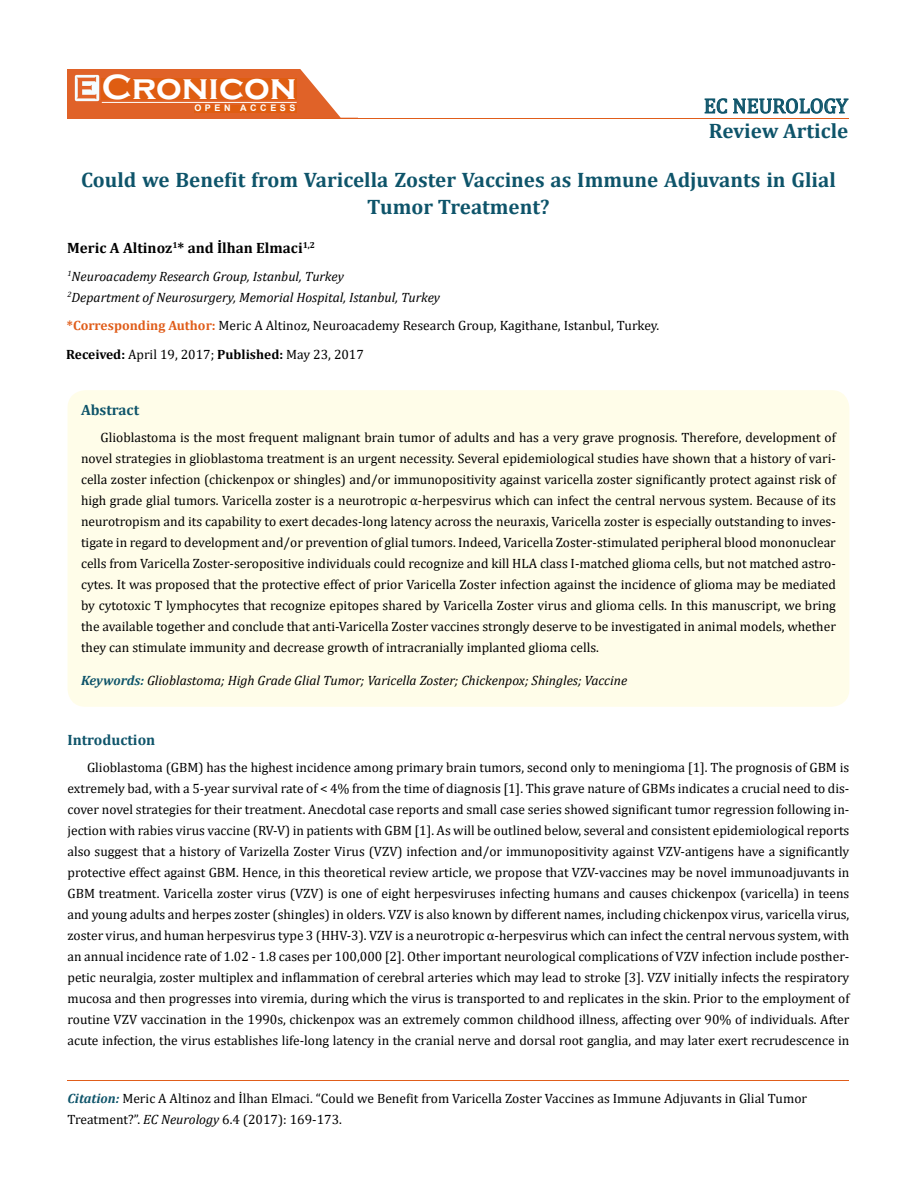
<style>
.page{position:relative;width:917px;height:1190px;background:#fff}
.page>*{position:absolute;margin:0;border:0;box-sizing:border-box;transform-origin:0 0}
.t1{font:700 36px "Copperplate Gothic";color:#fff}
.t2{font:700 21px/27px "Cambria";color:#0e546a;text-align:center}
.t3{font:21px "Cambria";color:#0e546a}
.t4{font:700 15px "Cambria";color:#000}
.t5{font:700 15px "Cambria";color:#0e546a}
.t6{font:13.5px/21px "Cambria";color:#000;text-align:justify}
.t7{font:italic 13.5px/21px "Cambria";color:#000}
.t8{font:700 9px "Arial";letter-spacing:.4em;color:#fff}
.s1{font-weight:700;color:#e05d1a}
.s2{font-weight:700}
.s3{font-weight:700;color:#0e546a}
.s4{font-weight:700;font-style:italic;color:#0e546a}
.s5{font-style:italic}
</style>
<div class="page">
<div style="left:67px;top:70px;width:290px;height:49px;background:#e06228"></div>
<svg style="left:300px;top:69px;width:58px;height:49px"></svg>
<img style="left:75px;top:75px;width:24px;height:26px">
<div style="left:102px;top:79px;width:195px;height:21px;background:#df5d11"></div>
<div style="left:194px;top:105px;width:103px;height:7px;background:#df5d11"></div>
<svg style="left:704px;top:98px;width:144px;height:16px"></svg>
<hr style="left:102px;top:102px;width:194px;height:1px;background:#fff">
<hr style="left:279px;top:118px;width:569px;height:1px;background:#e05d1a">
<hr style="left:67px;top:1080px;width:782px;height:1px;background:#e05d1a">
<div style="left:67px;top:390px;width:782px;height:316px;background:#fffde9;border-radius:18px"></div>
<h1 class="t1" style="left:102px;top:68px;width:196px">Cronicon</h1>
<p class="t8" style="left:194px;top:102px;width:103px">OPEN ACCESS</p>
<h2 class="t3" style="left:704px;top:93px;width:146px">EC NEUROLOGY</h2>
<h2 class="t2" style="left:708px;top:116px;width:141px">Review Article</h2>
<h2 class="t2" style="left:81px;top:166px;width:756px">Could we Benefit from Varicella Zoster Vaccines as Immune Adjuvants in Glial<br>Tumor Treatment?</h2>
<p class="t4" style="left:67px;top:237px;width:249px">Meric A Altinoz<sup>1</sup>* and İlhan Elmaci<sup>1,2</sup></p>
<p class="t7" style="left:67px;top:265px;width:374px"><sup>1</sup>Neuroacademy Research Group, Istanbul, Turkey<br><sup>2</sup>Department of Neurosurgery, Memorial Hospital, Istanbul, Turkey</p>
<p class="t6" style="left:67px;top:315px;width:594px"><span class="s1">*Corresponding Author:</span> Meric A Altinoz, Neuroacademy Research Group, Kagithane, Istanbul, Turkey.</p>
<p class="t6" style="left:66px;top:344px;width:299px"><span class="s2">Received:</span> April 19, 2017; <span class="s2">Published:</span> May 23, 2017</p>
<p class="t5" style="left:81px;top:399px;width:60px">Abstract</p>
<p class="t6" style="left:81px;top:427px;width:756px;text-indent:19px">Glioblastoma is the most frequent malignant brain tumor of adults and has a very grave prognosis. Therefore, development of novel strategies in glioblastoma treatment is an urgent necessity. Several epidemiological studies have shown that a history of vari&shy;cella zoster infection (chickenpox or shingles) and/or immunopositivity against varicella zoster significantly protect against risk of high grade glial tumors. Varicella zoster is a neurotropic α-herpesvirus which can infect the central nervous system. Because of its neurotropism and its capability to exert decades-long latency across the neuraxis, Varicella zoster is especially outstanding to inves&shy;tigate in regard to development and/or prevention of glial tumors. Indeed, Varicella Zoster-stimulated peripheral blood mononuclear cells from Varicella Zoster-seropositive individuals could recognize and kill HLA class I-matched glioma cells, but not matched astro&shy;cytes. It was proposed that the protective effect of prior Varicella Zoster infection against the incidence of glioma may be mediated by cytotoxic T lymphocytes that recognize epitopes shared by Varicella Zoster virus and glioma cells. In this manuscript, we bring the available together and conclude that anti-Varicella Zoster vaccines strongly deserve to be investigated in animal models, whether they can stimulate immunity and decrease growth of intracranially implanted glioma cells.</p>
<p class="t7" style="left:81px;top:669px;width:547px"><span class="s3">Keywords:</span> Glioblastoma; High Grade Glial Tumor; Varicella Zoster; Chickenpox; Shingles; Vaccine</p>
<p class="t5" style="left:67px;top:729px;width:89px">Introduction</p>
<p class="t6" style="left:67px;top:756px;width:783px;text-indent:19px">Glioblastoma (GBM) has the highest incidence among primary brain tumors, second only to meningioma [1]. The prognosis of GBM is extremely bad, with a 5-year survival rate of &lt; 4% from the time of diagnosis [1]. This grave nature of GBMs indicates a crucial need to dis&shy;cover novel strategies for their treatment. Anecdotal case reports and small case series showed significant tumor regression following in&shy;jection with rabies virus vaccine (RV-V) in patients with GBM [1]. As will be outlined below, several and consistent epidemiological reports also suggest that a history of Varizella Zoster Virus (VZV) infection and/or immunopositivity against VZV-antigens have a significantly protective effect against GBM. Hence, in this theoretical review article, we propose that VZV-vaccines may be novel immunoadjuvants in GBM treatment. Varicella zoster virus (VZV) is one of eight herpesviruses infecting humans and causes chickenpox (varicella) in teens and young adults and herpes zoster (shingles) in olders. VZV is also known by different names, including chickenpox virus, varicella virus, zoster virus, and human herpesvirus type 3 (HHV-3). VZV is a neurotropic α-herpesvirus which can infect the central nervous system, with an annual incidence rate of 1.02 - 1.8 cases per 100,000 [2]. Other important neurological complications of VZV infection include posther&shy;petic neuralgia, zoster multiplex and inflammation of cerebral arteries which may lead to stroke [3]. VZV initially infects the respiratory mucosa and then progresses into viremia, during which the virus is transported to and replicates in the skin. Prior to the employment of routine VZV vaccination in the 1990s, chickenpox was an extremely common childhood illness, affecting over 90% of individuals. After acute infection, the virus establishes life-long latency in the cranial nerve and dorsal root ganglia, and may later exert recrudescence in</p>
<p class="t6" style="left:67px;top:1087px;width:741px"><span class="s4">Citation:</span> Meric A Altinoz and İlhan Elmaci. “Could we Benefit from Varicella Zoster Vaccines as Immune Adjuvants in Glial Tumor<br>Treatment?”. <span class="s5">EC Neurology</span> 6.4 (2017): 169-173.</p>
</div>
